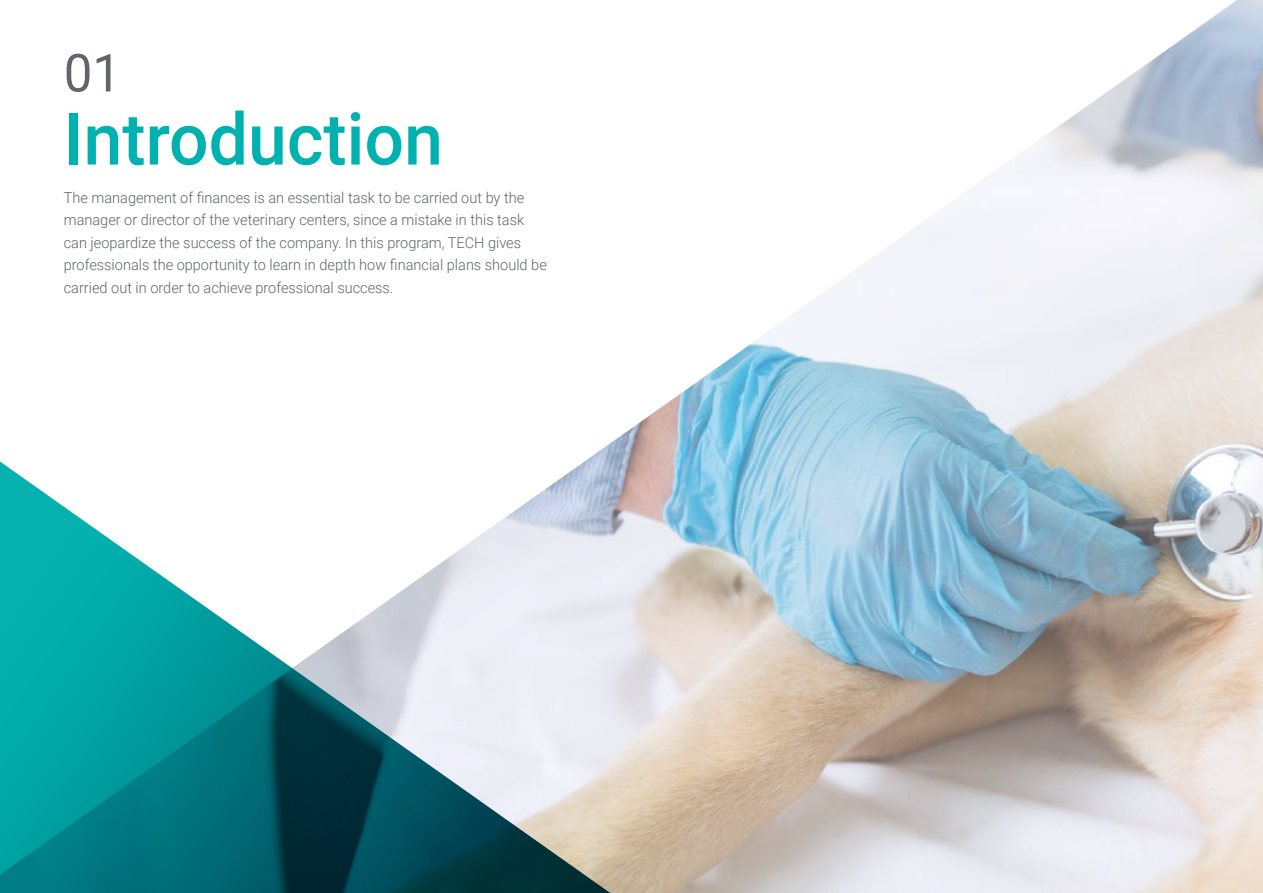
<style>
.page{position:relative;width:1263px;height:893px;background:#fff}
.page>*{position:absolute;margin:0;border:0;box-sizing:border-box;transform-origin:0 0}
.t1{font:500 72px "Roboto";color:#00b2af}
.t2{font:52.5px "Roboto";color:#61646a}
.t3{font:300 15px/22.5px "Roboto";color:#61646a}
</style>
<div class="page">
<img style="left:607px;top:0;width:656px;height:893px">
<svg style="left:0;top:446px;width:640px;height:447px"></svg>
<h2 class="t2" style="left:64px;top:36px;width:59px">01</h2>
<h1 class="t1" style="left:64px;top:89px;width:381px">Introduction</h1>
<p class="t3" style="left:64px;top:185px;width:485px">The management of finances is an essential task to be carried out by the manager or director of the veterinary centers, since a mistake in this task can jeopardize the success of the company. In this program, TECH gives professionals the opportunity to learn in depth how financial plans should be carried out in order to achieve professional success.</p>
</div>
